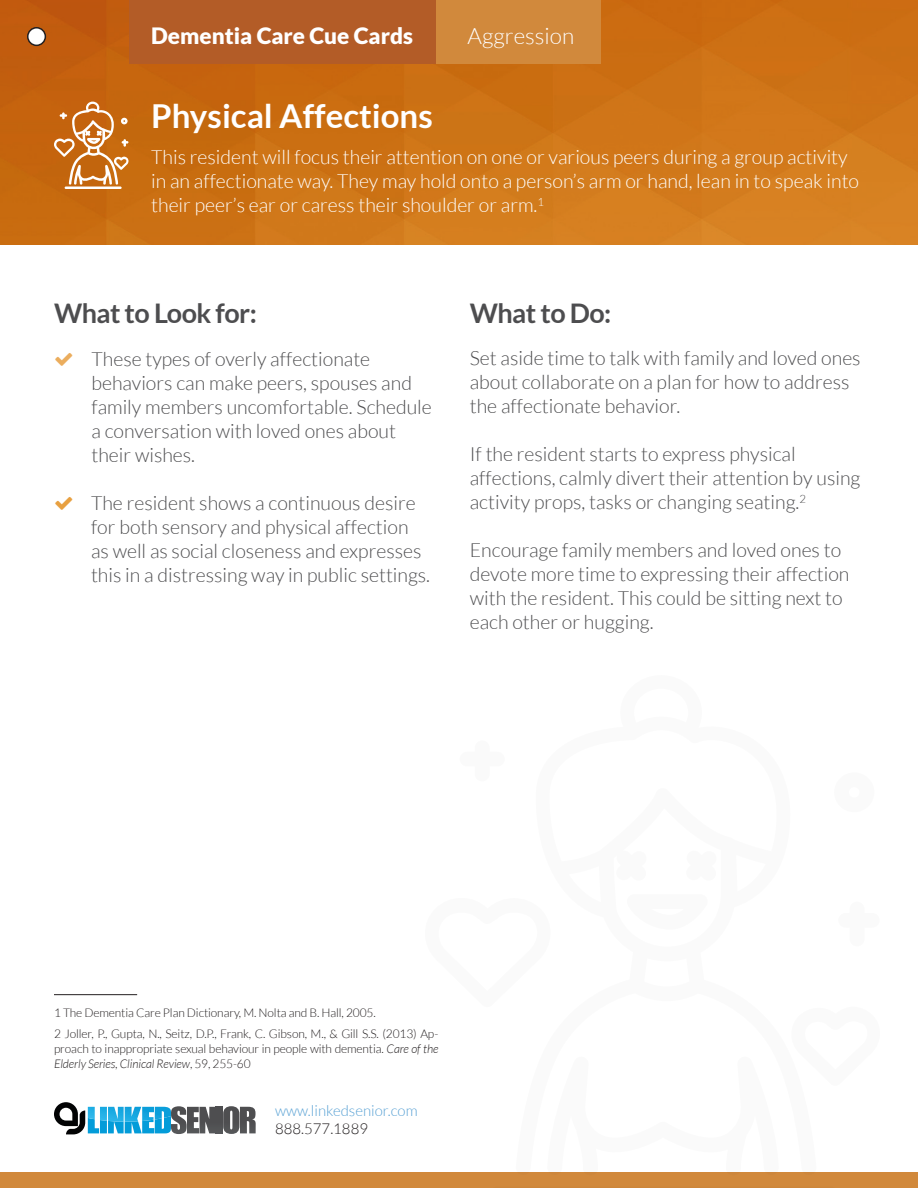
<style>
.page{position:relative;width:918px;height:1188px;background:#fff}
.page>*{position:absolute;margin:0;border:0;box-sizing:border-box;transform-origin:0 0}
.t1{font:700 33px "Lato";color:#fff}
.t2{font:700 27px "Lato";letter-spacing:-.02em;color:#4d4d4f}
.t3{font:900 22.5px "Lato";color:#fff}
.t4{font:300 22.5px "Lato";color:#fff}
.t5{font:300 19.5px/24px "Lato";color:#4d4d4f}
.t6{font:300 19.5px/24px "Lato";color:#fff}
.t7{font:300 15px "Lato";color:#58a1d4}
.t8{font:300 15px "Lato";color:#231f20}
.t9{font:300 12px/15px "Lato";letter-spacing:-.01em;color:#231f20;text-align:justify}
.s1{font-style:italic}
</style>
<div class="page">
<img style="left:0;top:0;width:918px;height:244px">
<div style="left:129px;top:0;width:309px;height:64px;background:#b35c27"></div>
<div style="left:436px;top:0;width:165px;height:64px;background:#d1893c"></div>
<hr style="left:54px;top:994px;width:83px;height:1px;background:#231f20">
<div style="left:0;top:1173px;width:918px;height:15px;background:#d1893c"></div>
<div style="left:28px;top:28px;width:17px;height:17px;background:#fff;border-radius:50%"></div>
<div style="left:27px;top:27px;width:19px;height:19px;border:2px solid #231f20;border-radius:50%"></div>
<div style="left:216px;top:1107px;width:7px;height:26px;background:#4e4e50"></div>
<svg style="left:223px;top:1106px;width:33px;height:28px"></svg>
<svg style="left:54px;top:1102px;width:161px;height:32px"></svg>
<svg style="left:54px;top:102px;width:75px;height:87px;background:#d18843"></svg>
<p class="t3" style="left:151px;top:23px;width:263px">Dementia Care Cue Cards</p>
<p class="t4" style="left:468px;top:24px;width:108px">Aggression</p>
<p class="t1" style="left:151px;top:97px;width:283px">Physical Affections</p>
<p class="t6" style="left:151px;top:145px;width:709px">This resident will focus their attention on one or various peers during a group activity in an affectionate way. They may hold onto a person’s arm or hand, lean in to speak into their peer’s ear or caress their shoulder or arm.<sup>1</sup></p>
<p class="t2" style="left:54px;top:298px;width:204px">What to Look for:</p>
<p class="t5" style="left:91px;top:347px;width:342px">These types of overly affectionate behaviors can make peers, spouses and family members uncomfortable. Schedule a conversation with loved ones about their wishes.</p>
<p class="t5" style="left:91px;top:491px;width:341px">The resident shows a continuous desire for both sensory and physical affection as well as social closeness and expresses this in a distressing way in public settings.</p>
<p class="t2" style="left:470px;top:298px;width:143px">What to Do:</p>
<p class="t5" style="left:470px;top:346px;width:392px">Set aside time to talk with family and loved ones about collaborate on a plan for how to address the affectionate behavior.</p>
<p class="t5" style="left:470px;top:442px;width:392px">If the resident starts to express physical affections, calmly divert their attention by using activity props, tasks or changing seating.<sup>2</sup></p>
<p class="t5" style="left:470px;top:538px;width:381px">Encourage family members and loved ones to devote more time to expressing their affection with the resident. This could be sitting next to each other or hugging.</p>
<p class="t9" style="left:54px;top:1005px;width:323px">1 The Dementia Care Plan Dictionary, M. Nolta and B. Hall, 2005.</p>
<p class="t9" style="left:54px;top:1027px;width:386px">2 Joller, P., Gupta, N., Seitz, D.P., Frank, C. Gibson, M., &amp; Gill S.S. (2013) Ap&shy;proach to inappropriate sexual behaviour in people with dementia. <span class="s1">Care of the Elderly Series, Clinical Review</span>, 59, 255-60</p>
<p class="t7" style="left:275px;top:1102px;width:144px">www.linkedsenior.com</p>
<p class="t8" style="left:275px;top:1120px;width:94px">888.577.1889</p>
</div>
